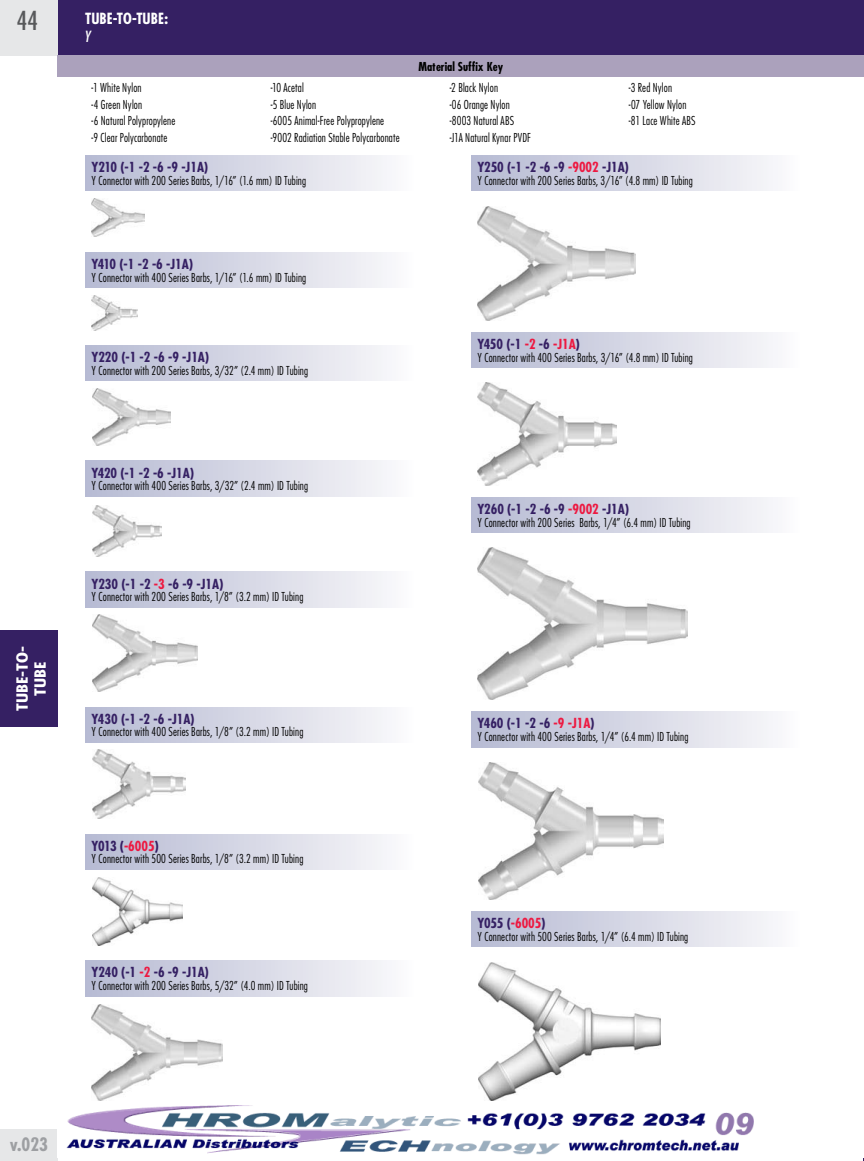
<style>
.page{position:relative;width:864px;height:1161px;background:#fff}
.page>*{position:absolute;margin:0;border:0;box-sizing:border-box;transform-origin:0 0}
.t1{font:condensed 25.5px "Futura";color:#58595b}
.t2{font:700 condensed 18px "Futura";color:#9d9fa2}
.t3{font:700 condensed 15px "Futura";color:#fff}
.t4{font:700 condensed 15px/18px "Futura";color:#fff;text-align:center;scale:1.25 1}
.t5{font:italic condensed 15px "Futura";color:#fff}
.t6{font:700 condensed 13.5px "Futura";color:#352063}
.t7{font:300 condensed 12px/16.5px "Futura";letter-spacing:.015em;color:#000;scale:.95 1}
.t8{font:700 condensed 12px "Futura";color:#000}
.s1{color:#ed1941}
</style>
<div class="page">
<div style="left:0;top:1130px;width:58px;height:31px;background:#e6e7e8"></div>
<hr style="left:863px;top:1130px;width:1px;height:31px;background:#352063">
<div style="left:58px;top:0;width:806px;height:55px;background:#352063"></div>
<div style="left:0;top:0;width:58px;height:55px;background:#e6e7e8"></div>
<div style="left:58px;top:55px;width:806px;height:22px;background:#aba1bc"></div>
<div style="left:0;top:630px;width:58px;height:97px;background:#352063"></div>
<div style="left:86px;top:155px;width:330px;height:36px;background:linear-gradient(to right,#b5b9d2,#fbfafb)"></div>
<img style="left:92px;top:199px;width:52px;height:38px">
<div style="left:86px;top:252px;width:330px;height:36px;background:linear-gradient(to right,#b5b9d2,#fbfafb)"></div>
<img style="left:92px;top:296px;width:46px;height:34px">
<div style="left:86px;top:346px;width:330px;height:35px;background:linear-gradient(to right,#b5b9d2,#fbfafb)"></div>
<img style="left:92px;top:388px;width:79px;height:58px">
<div style="left:86px;top:461px;width:330px;height:35px;background:linear-gradient(to right,#b5b9d2,#fbfafb)"></div>
<img style="left:92px;top:505px;width:69px;height:52px">
<div style="left:86px;top:572px;width:330px;height:35px;background:linear-gradient(to right,#b5b9d2,#fbfafb)"></div>
<img style="left:92px;top:615px;width:105px;height:77px">
<div style="left:86px;top:707px;width:330px;height:35px;background:linear-gradient(to right,#b5b9d2,#fbfafb)"></div>
<img style="left:92px;top:750px;width:93px;height:69px">
<div style="left:86px;top:961px;width:330px;height:35px;background:linear-gradient(to right,#b5b9d2,#fbfafb)"></div>
<img style="left:92px;top:1004px;width:131px;height:96px">
<div style="left:472px;top:497px;width:330px;height:36px;background:linear-gradient(to right,#b5b9d2,#fbfafc)"></div>
<img style="left:478px;top:547px;width:209px;height:153px">
<div style="left:472px;top:712px;width:330px;height:35px;background:linear-gradient(to right,#b5b9d2,#fbfafc)"></div>
<img style="left:478px;top:762px;width:185px;height:137px">
<div style="left:472px;top:155px;width:330px;height:36px;background:linear-gradient(to right,#b5b9d2,#fbfafc)"></div>
<img style="left:478px;top:206px;width:157px;height:115px">
<div style="left:472px;top:332px;width:330px;height:36px;background:linear-gradient(to right,#b5b9d2,#fbfafc)"></div>
<img style="left:478px;top:383px;width:139px;height:103px">
<div style="left:86px;top:834px;width:330px;height:35px;background:linear-gradient(to right,#b5b9d2,#fbfafb)"></div>
<img style="left:92px;top:877px;width:90px;height:68px">
<div style="left:472px;top:911px;width:330px;height:36px;background:linear-gradient(to right,#b5b9d2,#fbfafc)"></div>
<img style="left:478px;top:962px;width:183px;height:138px">
<img style="left:57px;top:1105px;width:807px;height:52px">
<h1 class="t1" style="left:17px;top:5px;width:23px">44</h1>
<p class="t4" style="left:13px;top:711px;width:53px;rotate:-90deg">TUBE-TO-<br>TUBE</p>
<p class="t3" style="left:85px;top:9px;width:85px">TUBE-TO-TUBE:</p>
<p class="t5" style="left:84px;top:28px;width:7px">Y</p>
<p class="t8" style="left:418px;top:59px;width:86px">Material Suffix Key</p>
<p class="t7" style="left:92px;top:80px;width:90px">-1 White Nylon<br>-4 Green Nylon<br>-6 Natural Polypropylene -9 Clear Polycarbonate</p>
<p class="t7" style="left:271px;top:80px;width:137px">-10 Acetal<br>-5 Blue Nylon<br>-6005 Animal-Free Polypropylene -9002 Radiation Stable Polycarbonate</p>
<p class="t7" style="left:450px;top:80px;width:87px">-2 Black Nylon<br>-06 Orange Nylon -8003 Natural ABS<br>-J1A Natural Kynar PVDF</p>
<p class="t7" style="left:629px;top:80px;width:72px">-3 Red Nylon<br>-07 Yellow Nylon -81 Lace White ABS</p>
<p class="t6" style="left:92px;top:159px;width:118px">Y210 (-1 -2 -6 -9 -J1A)</p>
<p class="t7" style="left:92px;top:172px;width:227px">Y Connector with 200 Series Barbs, 1/16” (1.6 mm) ID Tubing</p>
<p class="t6" style="left:92px;top:256px;width:103px">Y410 (-1 -2 -6 -J1A)</p>
<p class="t7" style="left:92px;top:269px;width:227px">Y Connector with 400 Series Barbs, 1/16” (1.6 mm) ID Tubing</p>
<p class="t6" style="left:92px;top:349px;width:119px">Y220 (-1 -2 -6 -9 -J1A)</p>
<p class="t7" style="left:92px;top:362px;width:229px">Y Connector with 200 Series Barbs, 3/32” (2.4 mm) ID Tubing</p>
<p class="t6" style="left:92px;top:464px;width:104px">Y420 (-1 -2 -6 -J1A)</p>
<p class="t7" style="left:92px;top:478px;width:230px">Y Connector with 400 Series Barbs, 3/32” (2.4 mm) ID Tubing</p>
<p class="t6" style="left:92px;top:575px;width:133px">Y230 (-1 -2 <span class="s1">-3</span> -6 -9 -J1A)</p>
<p class="t7" style="left:92px;top:589px;width:224px">Y Connector with 200 Series Barbs, 1/8” (3.2 mm) ID Tubing</p>
<p class="t6" style="left:92px;top:710px;width:104px">Y430 (-1 -2 -6 -J1A)</p>
<p class="t7" style="left:92px;top:724px;width:225px">Y Connector with 400 Series Barbs, 1/8” (3.2 mm) ID Tubing</p>
<p class="t6" style="left:92px;top:837px;width:69px">Y013 (<span class="s1">-6005</span>)</p>
<p class="t7" style="left:92px;top:851px;width:224px">Y Connector with 500 Series Barbs, 1/8” (3.2 mm) ID Tubing</p>
<p class="t6" style="left:92px;top:964px;width:119px">Y240 (-1 <span class="s1">-2</span> -6 -9 -J1A)</p>
<p class="t7" style="left:92px;top:977px;width:229px">Y Connector with 200 Series Barbs, 5/32” (4.0 mm) ID Tubing</p>
<p class="t6" style="left:478px;top:159px;width:153px">Y250 (-1 -2 -6 -9 <span class="s1">-9002</span> -J1A)</p>
<p class="t7" style="left:478px;top:172px;width:228px">Y Connector with 200 Series Barbs, 3/16” (4.8 mm) ID Tubing</p>
<p class="t6" style="left:478px;top:336px;width:104px">Y450 (-1 <span class="s1">-2</span> -6 <span class="s1">-J1A</span>)</p>
<p class="t7" style="left:478px;top:349px;width:228px">Y Connector with 400 Series Barbs, 3/16” (4.8 mm) ID Tubing</p>
<p class="t6" style="left:478px;top:501px;width:153px">Y260 (-1 -2 -6 -9 <span class="s1">-9002</span> -J1A)</p>
<p class="t7" style="left:478px;top:514px;width:226px">Y Connector with 200 Series Barbs, 1/4” (6.4 mm) ID Tubing</p>
<p class="t6" style="left:478px;top:715px;width:119px">Y460 (-1 -2 -6 <span class="s1">-9 -J1A</span>)</p>
<p class="t7" style="left:478px;top:728px;width:223px">Y Connector with 400 Series Barbs, 1/4” (6.4 mm) ID Tubing</p>
<p class="t6" style="left:478px;top:915px;width:70px">Y055 (<span class="s1">-6005</span>)</p>
<p class="t7" style="left:478px;top:928px;width:223px">Y Connector with 500 Series Barbs, 1/4” (6.4 mm) ID Tubing</p>
<h2 class="t2" style="left:10px;top:1133px;width:40px">v.023</h2>
</div>
